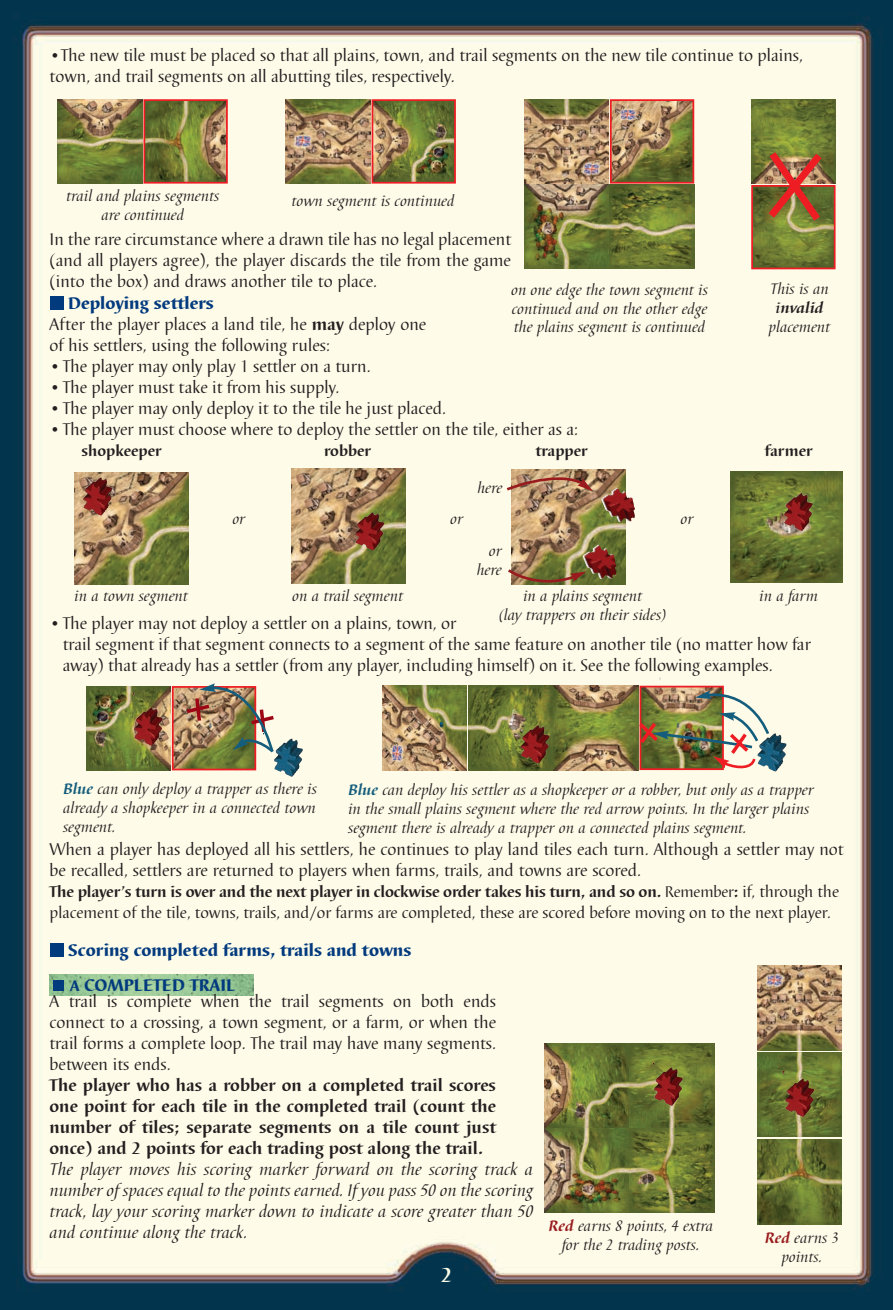
<style>
.page{position:relative;width:893px;height:1310px;background:#fff}
.page>*{position:absolute;margin:0;border:0;box-sizing:border-box;transform-origin:0 0}
.t1{font:700 21px "Barbedor T";color:#fffde9}
.t2{font:17.5px/21px "Barbedor T";color:#231f20}
.t3{font:italic 17.5px/21px "Barbedor T";color:#231f20;text-align:justify}
.t4{font:700 17.5px/21px "Barbedor T";color:#231f20;text-align:justify}
.t5{font:800 17.5px/35px "Barbedor T";color:#023a7e}
.t6{font:16.62px "Barbedor T";color:#231f20}
.t7{font:700 16.1px "Barbedor T";letter-spacing:-.01em;color:#231f20}
.t8{font:italic 15.75px/18.9px "Barbedor T";color:#231f20;text-align:center}
.t9{font:700 15.75px "Barbedor T";color:#231f20}
.s1{font-size:16.62px}
.s2{font-weight:800;color:#023a7e}
.s3{font-weight:700}
.s4{font-weight:500}
.s5{font-weight:700;color:#145d7c}
.s6{font-weight:400}
.s7{font-weight:400;font-size:16.62px}
.s8{font-size:15.75px}
.s9{font-weight:700;color:#991b1e}
</style>
<div class="page">
<img style="left:0;top:0;width:893px;height:1310px">
<img style="left:50px;top:974px;width:204px;height:21px">
<div style="left:53px;top:980px;width:11px;height:11px;background:#023a7e"></div>
<div style="left:50px;top:943px;width:13px;height:14px;background:#023a7e"></div>
<div style="left:50px;top:296px;width:13px;height:14px;background:#023a7e"></div>
<img style="left:58px;top:99px;width:84px;height:85px">
<img style="left:146px;top:102px;width:79px;height:79px">
<div style="left:143px;top:99px;width:85px;height:85px;border:2px solid #ee1d23"></div>
<img style="left:286px;top:99px;width:84px;height:85px">
<img style="left:375px;top:102px;width:78px;height:79px">
<div style="left:372px;top:99px;width:84px;height:85px;border:2px solid #ee1d23"></div>
<img style="left:524px;top:99px;width:84px;height:170px">
<img style="left:610px;top:184px;width:84px;height:85px">
<img style="left:613px;top:102px;width:78px;height:79px">
<div style="left:610px;top:99px;width:84px;height:85px;border:2px solid #ee1d23"></div>
<img style="left:751px;top:99px;width:84px;height:85px">
<img style="left:754px;top:188px;width:78px;height:78px">
<div style="left:751px;top:185px;width:84px;height:84px;border:2px solid #ee1d23"></div>
<img style="left:761px;top:144px;width:68px;height:84px">
<img style="left:74px;top:472px;width:114px;height:112px">
<img style="left:83px;top:477px;width:29px;height:38px">
<img style="left:291px;top:469px;width:114px;height:114px">
<img style="left:355px;top:512px;width:29px;height:38px">
<img style="left:511px;top:470px;width:114px;height:114px">
<img style="left:583px;top:544px;width:34px;height:35px">
<img style="left:601px;top:487px;width:35px;height:35px">
<svg style="left:505px;top:471px;width:88px;height:21px;background:#b68a6d"></svg>
<svg style="left:506px;top:568px;width:80px;height:21px;background:#9e8b64"></svg>
<img style="left:730px;top:471px;width:112px;height:112px">
<img style="left:784px;top:493px;width:29px;height:38px">
<img style="left:86px;top:686px;width:84px;height:84px">
<img style="left:175px;top:689px;width:78px;height:78px">
<div style="left:172px;top:686px;width:84px;height:84px;border:2px solid #ee1d23"></div>
<img style="left:183px;top:683px;width:95px;height:72px">
<img style="left:383px;top:686px;width:255px;height:84px">
<div style="left:639px;top:686px;width:85px;height:84px;border:2px solid #ee1d23"></div>
<img style="left:634px;top:690px;width:136px;height:78px">
<img style="left:544px;top:1043px;width:170px;height:169px">
<img style="left:757px;top:966px;width:85px;height:84px">
<img style="left:757px;top:1139px;width:85px;height:85px">
<img style="left:757px;top:1052px;width:85px;height:84px">
<img style="left:274px;top:738px;width:29px;height:39px">
<img style="left:758px;top:733px;width:29px;height:38px">
<img style="left:654px;top:1067px;width:29px;height:38px">
<img style="left:785px;top:1079px;width:29px;height:38px">
<img style="left:134px;top:707px;width:29px;height:39px">
<img style="left:521px;top:725px;width:29px;height:38px">
<p class="t2" style="left:50px;top:45px;width:755px"><span class="s1">•</span>The new tile must be placed so that all plains, town, and trail segments on the new tile continue to plains, town, and trail segments on all abutting tiles, respectively.</p>
<p class="t8" style="left:66px;top:186px;width:155px">trail and plains segments are continued</p>
<p class="t8" style="left:291px;top:191px;width:164px">town segment is continued</p>
<p class="t2" style="left:50px;top:228px;width:463px;text-align:justify">In the rare circumstance where a drawn tile has no legal placement (and all players agree), the player discards the tile from the game (into the box) and draws another tile to place.</p>
<p class="t2" style="left:50px;top:292px;width:378px;text-indent:19px"><span class="s2">Deploying settlers<br></span>After the player places a land tile, he <span class="s3">may</span> deploy one of his settlers, using the following rules:</p>
<p class="t2" style="left:50px;top:355px;width:323px"><span class="s1">•</span>The player may only play 1 settler on a turn.</p>
<p class="t2" style="left:50px;top:376px;width:291px"><span class="s1">•</span>The player must take it from his supply.</p>
<p class="t2" style="left:50px;top:397px;width:398px"><span class="s1">•</span>The player may only deploy it to the tile he just placed.</p>
<p class="t2" style="left:50px;top:418px;width:530px"><span class="s1">•</span>The player must choose where to deploy the settler on the tile, either as a:</p>
<p class="t8" style="left:511px;top:280px;width:198px;text-align:justify">on one edge the town segment is continued and on the other edge the plains segment is continued</p>
<p class="t9" style="left:82px;top:441px;width:82px">shopkeeper</p>
<p class="t9" style="left:324px;top:441px;width:48px">robber</p>
<p class="t9" style="left:536px;top:441px;width:54px">trapper</p>
<p class="t8" style="left:477px;top:478px;width:27px">here</p>
<p class="t8" style="left:232px;top:509px;width:14px">or</p>
<p class="t8" style="left:450px;top:509px;width:14px">or</p>
<p class="t8" style="left:681px;top:509px;width:14px">or</p>
<p class="t8" style="left:477px;top:541px;width:27px;text-align:right">or here</p>
<p class="t8" style="left:769px;top:279px;width:63px">This is an <span class="s4">i</span><span class="s3">nvalid </span>placement</p>
<p class="t9" style="left:765px;top:441px;width:49px">farmer</p>
<p class="t8" style="left:292px;top:586px;width:112px">on a trail segment</p>
<p class="t8" style="left:523px;top:586px;width:120px">in a plains segment</p>
<p class="t8" style="left:759px;top:586px;width:60px">in a farm</p>
<p class="t8" style="left:499px;top:605px;width:169px">(lay trappers on their sides)</p>
<p class="t8" style="left:74px;top:586px;width:115px">in a town segment</p>
<p class="t2" style="left:63px;top:613px;width:750px;text-indent:-13px"><span class="s1">•</span>The player may not deploy a settler on a plains, town, or<br>trail segment if that segment connects to a segment of the same feature on another tile (no matter how far away) that already has a settler (from any player, including himself) on it. See the following examples.</p>
<p class="t8" style="left:63px;top:779px;width:255px;text-align:justify"><span class="s5">Blue</span> can only deploy a trapper as there is already a shopkeeper in a connected town segment.</p>
<p class="t8" style="left:348px;top:780px;width:467px;text-align:left"><span class="s5">Blue</span> can deploy his settler as a shopkeeper or a robber, but only as a trapper in the small plains segment where the red arrow points. In the larger plains segment there is already a trapper on a connected plains segment.</p>
<p class="t2" style="left:50px;top:838px;width:795px">When a player has deployed all his settlers, he continues to play land tiles each turn. Although a settler may not be recalled, settlers are returned to players when farms, trails, and towns are scored.</p>
<p class="t7" style="left:50px;top:882px;width:791px">The player’s turn is over and the next player in clockwise order takes his turn, and so on. <span class="s6">Remember</span>: <span class="s7">if, through the</span></p>
<p class="t6" style="left:50px;top:902px;width:783px">placement of the tile, towns, trails, and/or farms are completed, these are scored before moving on to the next player.</p>
<p class="t5" style="left:68px;top:932px;width:344px">Scoring completed farms, trails and towns<br><span class="s8">A</span> COMPLETED TRAIL</p>
<p class="t2" style="left:50px;top:990px;width:448px;text-align:justify">A trail is complete when the trail segments on both ends connect to a crossing, a town segment, or a farm, or when the trail forms a complete loop. The trail may have many segments. between its ends.</p>
<p class="t4" style="left:50px;top:1074px;width:448px">The player who has a robber on a completed trail scores one point for each tile in the completed trail (count the number of tiles; separate segments on a tile count just once) and 2 points for each trading post along the trail.</p>
<p class="t3" style="left:50px;top:1158px;width:485px">The player moves his scoring marker forward on the scoring track a number of spaces equal to the points earned. If you pass 50 on the scoring track, lay your scoring marker down to indicate a score greater than 50 and continue along the track.</p>
<p class="t8" style="left:548px;top:1216px;width:166px"><span class="s9">Red</span> earns 8 points, 4 extra for the 2 trading posts.</p>
<p class="t8" style="left:765px;top:1228px;width:75px"><span class="s9">Red</span> earns 3 points.</p>
<p class="t1" style="left:441px;top:1262px;width:13px">2</p>
</div>
